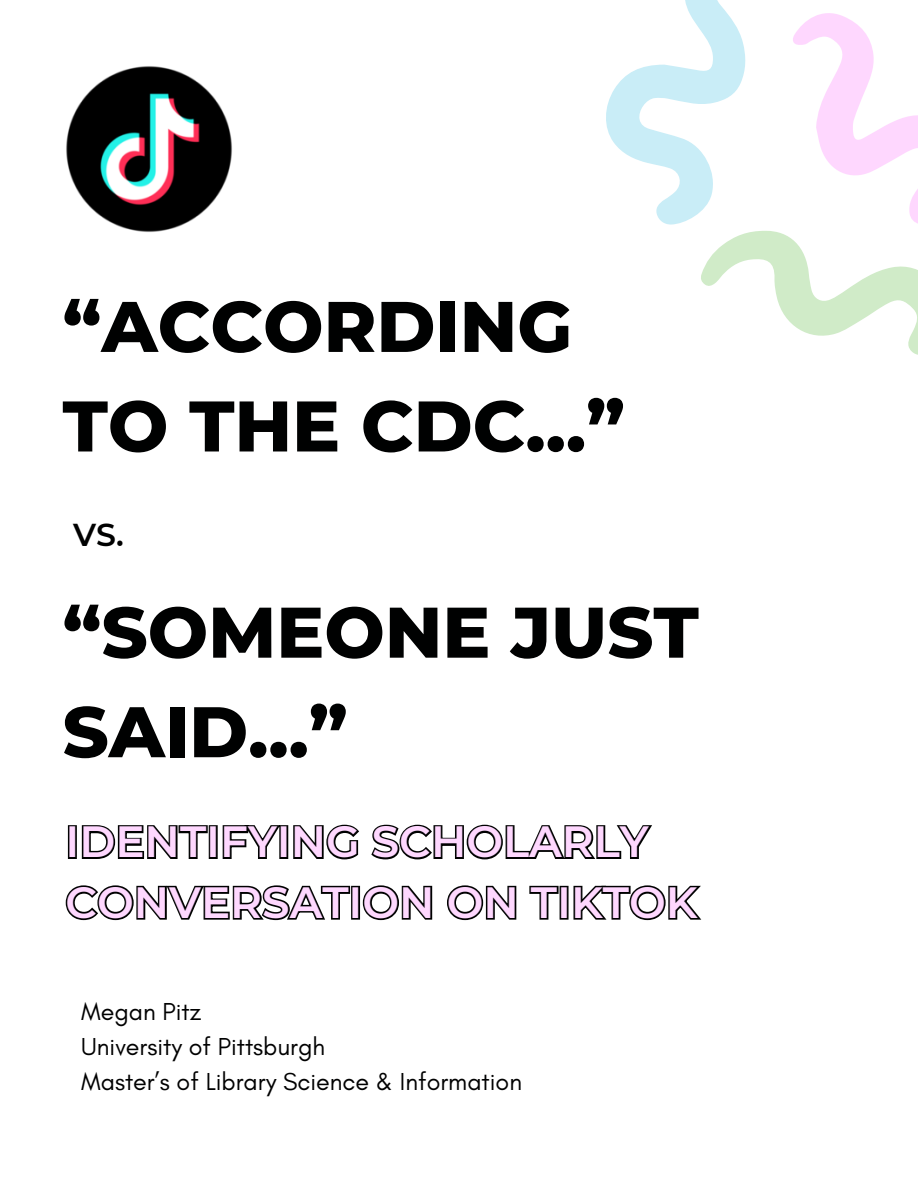
<style>
.page{position:relative;width:918px;height:1188px;background:#fff}
.page>*{position:absolute;margin:0;border:0;box-sizing:border-box;transform-origin:0 0}
.t1{font:800 71.4px/99.6px "Montserrat";color:#000101}
.t2{font:600 43.65px/60.6px "Montserrat";color:#fed7fe}
.t3{font:600 31.65px "Montserrat";color:#000101}
.t4{font:25.05px "Glacial Indifference";color:#000101}
</style>
<div class="page">
<img style="left:66px;top:66px;width:166px;height:166px">
<svg style="left:606px;top:0;width:140px;height:225px"></svg>
<svg style="left:793px;top:13px;width:125px;height:211px"></svg>
<svg style="left:701px;top:231px;width:217px;height:124px"></svg>
<svg style="left:67px;top:824px;width:585px;height:36px"></svg>
<svg style="left:65px;top:885px;width:637px;height:36px"></svg>
<p class="t1" style="left:63px;top:277px;width:564px">“ACCORDING<br>TO THE CDC...”</p>
<h3 class="t3" style="left:73px;top:516px;width:52px">VS.</h3>
<h1 class="t1" style="left:63px;top:582px;width:638px">“SOMEONE JUST<br>SAID...”</h1>
<h1 class="t2" style="left:65px;top:811px;width:634px">IDENTIFYING SCHOLARLY<br>CONVERSATION ON TIKTOK</h1>
<h2 class="t4" style="left:81px;top:996px;width:121px">Megan Pitz</h2>
<p class="t4" style="left:81px;top:1031px;width:246px">University of Pittsburgh</p>
<p class="t4" style="left:81px;top:1066px;width:442px">Master’s of Library Science &amp; Information</p>
</div>
